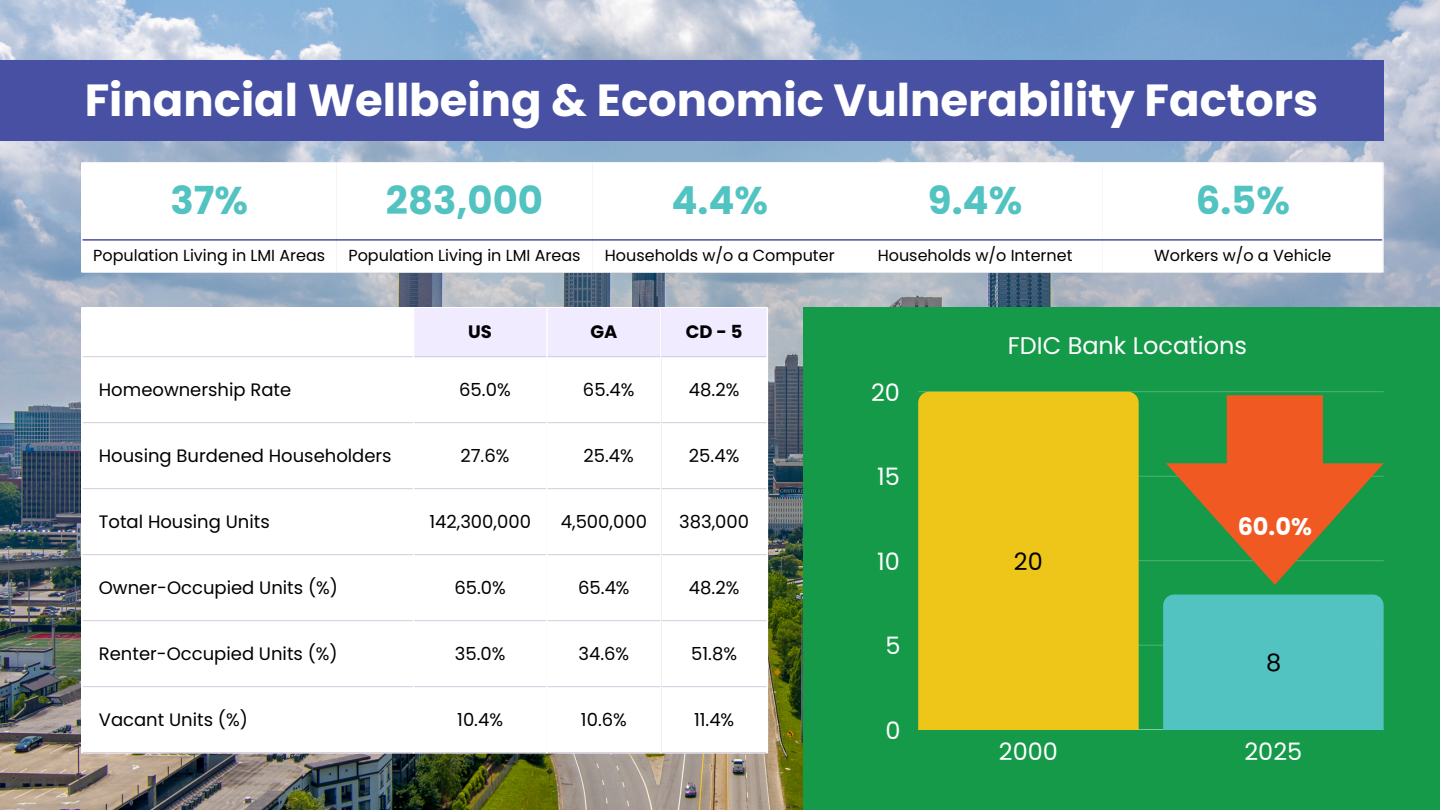
<style>
.page{position:relative;width:1440px;height:810px;background:#fff}
.page>*{position:absolute;margin:0;border:0;box-sizing:border-box;transform-origin:0 0}
.t1{font:700 45px "Poppins";color:#fff}
.t2{font:700 38.6px "Poppins";color:#53c3c2}
.t3{font:24px "Poppins";color:#fff}
.t4{font:700 24px "Poppins";color:#fff}
.t5{font:24px "Poppins";color:#000}
.t6{font:18px "Poppins";color:#000}
.t7{font:700 18px "Poppins";color:#000}
.t8{font:16px "Poppins";color:#000}
</style>
<div class="page">
<img style="left:0;top:0;width:1440px;height:810px">
<div style="left:804px;top:307px;width:636px;height:503px;background:#149a49"></div>
<svg style="left:82px;top:163px;width:1300px;height:109px"></svg>
<hr style="left:82px;top:162px;width:1300px;height:1px;background:#fff">
<hr style="left:82px;top:272px;width:1300px;height:1px;background:#fff">
<hr style="left:81px;top:162px;width:1px;height:110px;background:#fff">
<hr style="left:336px;top:162px;width:2px;height:110px;background:#fff">
<hr style="left:591px;top:162px;width:2px;height:110px;background:#fff">
<hr style="left:847px;top:162px;width:1px;height:110px;background:#fff">
<hr style="left:1102px;top:162px;width:2px;height:110px;background:#fff">
<hr style="left:1382px;top:162px;width:2px;height:110px;background:#fff">
<hr style="left:82px;top:239px;width:1300px;height:2px;background:#4750a2">
<svg style="left:82px;top:308px;width:685px;height:445px"></svg>
<div style="left:414px;top:308px;width:353px;height:49px;background:#f1ebff"></div>
<hr style="left:82px;top:307px;width:685px;height:1px;background:#fff">
<hr style="left:82px;top:357px;width:685px;height:1px;background:#f1ebff">
<hr style="left:82px;top:423px;width:685px;height:1px;background:#f1ebff">
<hr style="left:82px;top:489px;width:685px;height:1px;background:#f1ebff">
<hr style="left:82px;top:555px;width:685px;height:1px;background:#f1ebff">
<hr style="left:82px;top:621px;width:685px;height:1px;background:#f1ebff">
<hr style="left:82px;top:687px;width:685px;height:1px;background:#f1ebff">
<hr style="left:82px;top:753px;width:685px;height:1px;background:#f1ebff">
<hr style="left:81px;top:307px;width:1px;height:446px;background:#fff">
<hr style="left:413px;top:307px;width:1px;height:446px;background:#fff">
<hr style="left:546px;top:307px;width:2px;height:446px;background:#fff">
<hr style="left:660px;top:307px;width:2px;height:446px;background:#fff">
<hr style="left:767px;top:307px;width:1px;height:446px;background:#fff">
<hr style="left:918px;top:729px;width:466px;height:1px;background:#82c99e">
<hr style="left:918px;top:645px;width:466px;height:1px;background:#3eac69">
<hr style="left:918px;top:560px;width:466px;height:1px;background:#42ad6c">
<hr style="left:918px;top:476px;width:466px;height:1px;background:#3eac69">
<hr style="left:918px;top:392px;width:466px;height:1px;background:#209f52">
<div style="left:918px;top:392px;width:221px;height:338px;background:#eec61a"></div>
<div style="left:1163px;top:595px;width:221px;height:135px;background:#53c3c2"></div>
<svg style="left:1166px;top:395px;width:218px;height:190px"></svg>
<div style="left:0;top:60px;width:1384px;height:81px;background:#4750a2"></div>
<p class="t1" style="left:85px;top:69px;width:1235px">Financial Wellbeing &amp; Economic Vulnerability Factors</p>
<p class="t2" style="left:171px;top:173px;width:79px">37%</p>
<p class="t2" style="left:386px;top:173px;width:159px">283,000</p>
<p class="t2" style="left:671px;top:173px;width:98px">4.4%</p>
<p class="t2" style="left:928px;top:173px;width:96px">9.4%</p>
<p class="t2" style="left:1196px;top:173px;width:96px">6.5%</p>
<p class="t8" style="left:93px;top:244px;width:234px">Population Living in LMI Areas</p>
<p class="t8" style="left:348px;top:244px;width:234px">Population Living in LMI Areas</p>
<p class="t8" style="left:605px;top:244px;width:231px">Households w/o a Computer</p>
<p class="t8" style="left:878px;top:244px;width:196px">Households w/o Internet</p>
<p class="t8" style="left:1154px;top:244px;width:179px">Workers w/o a Vehicle</p>
<p class="t7" style="left:468px;top:319px;width:25px">US</p>
<p class="t7" style="left:590px;top:319px;width:28px">GA</p>
<p class="t7" style="left:686px;top:319px;width:58px">CD-5</p>
<p class="t6" style="left:99px;top:377px;width:194px">Homeownership Rate</p>
<p class="t6" style="left:459px;top:377px;width:53px">65.0%</p>
<p class="t6" style="left:583px;top:377px;width:53px">65.4%</p>
<p class="t6" style="left:689px;top:377px;width:52px">48.2%</p>
<p class="t6" style="left:99px;top:443px;width:294px">Housing Burdened Householders</p>
<p class="t6" style="left:460px;top:443px;width:51px">27.6%</p>
<p class="t6" style="left:584px;top:443px;width:52px">25.4%</p>
<p class="t6" style="left:689px;top:443px;width:52px">25.4%</p>
<p class="t6" style="left:99px;top:509px;width:172px">Total Housing Units</p>
<p class="t6" style="left:429px;top:509px;width:103px">142,300,000</p>
<p class="t6" style="left:561px;top:509px;width:88px">4,500,000</p>
<p class="t6" style="left:679px;top:509px;width:71px">383,000</p>
<p class="t6" style="left:99px;top:575px;width:241px">Owner-Occupied Units (%)</p>
<p class="t6" style="left:454px;top:575px;width:53px">65.0%</p>
<p class="t6" style="left:578px;top:575px;width:53px">65.4%</p>
<p class="t6" style="left:689px;top:575px;width:52px">48.2%</p>
<p class="t6" style="left:99px;top:641px;width:240px">Renter-Occupied Units (%)</p>
<p class="t6" style="left:455px;top:641px;width:52px">35.0%</p>
<p class="t6" style="left:579px;top:641px;width:52px">34.6%</p>
<p class="t6" style="left:691px;top:641px;width:47px">51.8%</p>
<p class="t6" style="left:99px;top:707px;width:151px">Vacant Units (%)</p>
<p class="t6" style="left:457px;top:707px;width:47px">10.4%</p>
<p class="t6" style="left:581px;top:707px;width:47px">10.6%</p>
<p class="t6" style="left:694px;top:707px;width:42px">11.4%</p>
<h3 class="t3" style="left:871px;top:376px;width:30px">20</h3>
<h3 class="t3" style="left:877px;top:460px;width:24px">15</h3>
<h3 class="t3" style="left:877px;top:545px;width:24px">10</h3>
<h3 class="t3" style="left:886px;top:629px;width:17px">5</h3>
<h3 class="t3" style="left:886px;top:714px;width:17px">0</h3>
<p class="t3" style="left:1008px;top:329px;width:241px">FDIC Bank Locations</p>
<h3 class="t5" style="left:1014px;top:545px;width:30px">20</h3>
<p class="t4" style="left:1238px;top:510px;width:76px">60.0%</p>
<h3 class="t5" style="left:1266px;top:646px;width:17px">8</h3>
<h3 class="t3" style="left:999px;top:735px;width:61px">2000</h3>
<h3 class="t3" style="left:1245px;top:735px;width:59px">2025</h3>
</div>
